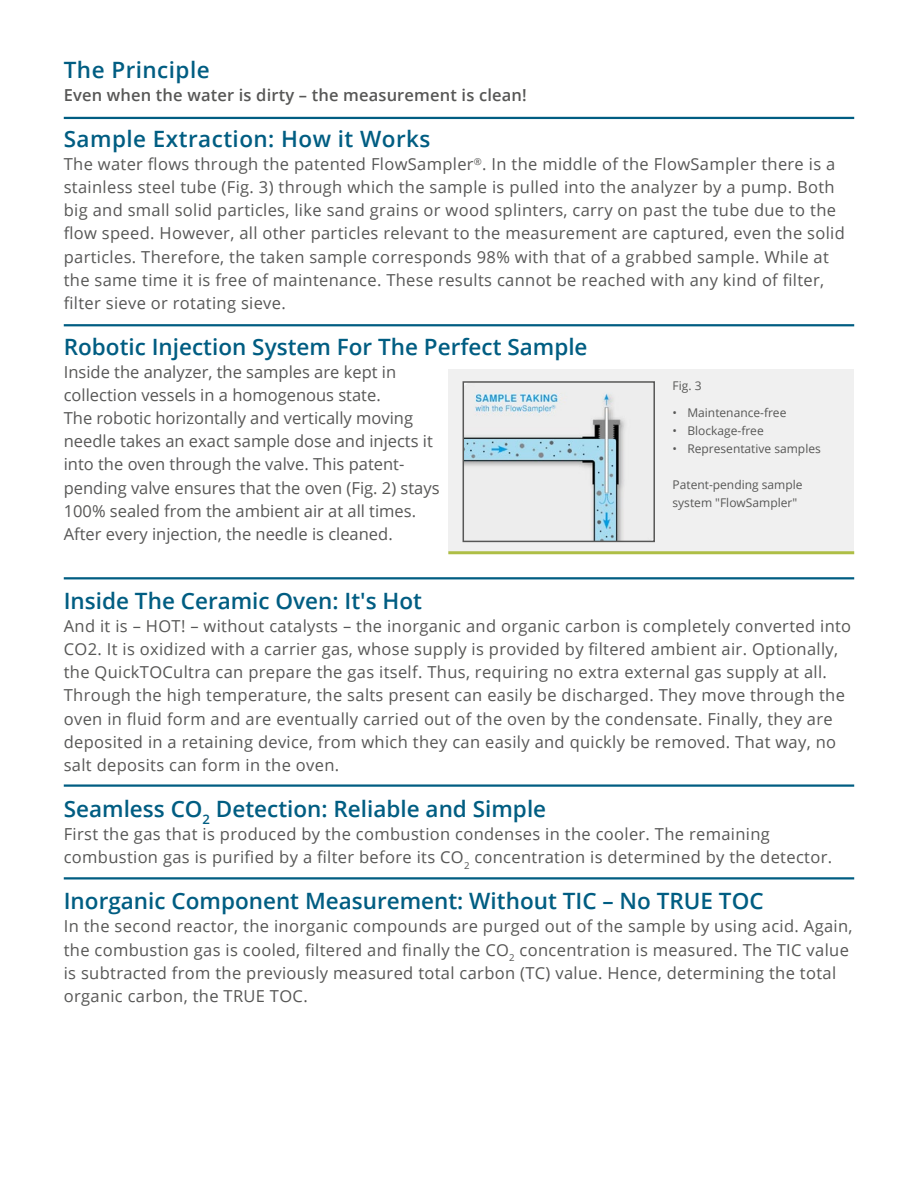
<style>
.page{position:relative;width:918px;height:1188px;background:#fff}
.page>*{position:absolute;margin:0;border:0;box-sizing:border-box;transform-origin:0 0}
.t1{font:600 22.5px "Open Sans";color:#005d82}
.t2{font:600 22.5px "Open Sans";letter-spacing:.02em;color:#005d82}
.t3{font:16.5px/23.1px "Open Sans";letter-spacing:.02em;color:#575756}
.t4{font:16.5px/23.1px "Open Sans";color:#575756}
.t5{font:600 16.5px "Open Sans";letter-spacing:.01em;color:#575756}
.t6{font:12px/18px "Open Sans";color:#575756}
</style>
<div class="page">
<hr style="left:64px;top:117px;width:790px;height:2px;background:#005d82">
<hr style="left:64px;top:324px;width:790px;height:2px;background:#005d82">
<hr style="left:64px;top:577px;width:790px;height:2px;background:#005d82">
<hr style="left:64px;top:784px;width:790px;height:3px;background:#005d82">
<hr style="left:64px;top:877px;width:790px;height:3px;background:#005d82">
<div style="left:448px;top:369px;width:406px;height:185px;background:#f0f0f0"></div>
<hr style="left:448px;top:551px;width:406px;height:3px;background:#aebe45">
<img style="left:466px;top:392px;width:159px;height:147px">
<div style="left:463px;top:381px;width:192px;height:161px;border:2px solid #575756"></div>
<h1 class="t2" style="left:64px;top:54px;width:148px">The Principle</h1>
<p class="t5" style="left:64px;top:84px;width:464px">Even when the water is dirty – the measurement is clean!</p>
<h1 class="t2" style="left:64px;top:123px;width:368px">Sample Extraction: How it Works</h1>
<p class="t3" style="left:64px;top:152px;width:783px">The water flows through the patented FlowSampler<sup>®</sup>. In the middle of the FlowSampler there is a stainless steel tube (Fig. 3) through which the sample is pulled into the analyzer by a pump. Both big and small solid particles, like sand grains or wood splinters, carry on past the tube due to the flow speed. However, all other particles relevant to the measurement are captured, even the solid particles. Therefore, the taken sample corresponds 98% with that of a grabbed sample. While at the same time it is free of maintenance. These results cannot be reached with any kind of filter, filter sieve or rotating sieve.</p>
<h1 class="t1" style="left:64px;top:331px;width:525px">Robotic Injection System For The Perfect Sample</h1>
<p class="t4" style="left:64px;top:360px;width:377px">Inside the analyzer, the samples are kept in collection vessels in a homogenous state.<br>The robotic horizontally and vertically moving needle takes an exact sample dose and injects it into the oven through the valve. This patent&shy;pending valve ensures that the oven (Fig. 2) stays 100% sealed from the ambient air at all times.<br>After every injection, the needle is cleaned.</p>
<p class="t6" style="left:673px;top:377px;width:30px">Fig. 3</p>
<p class="t6" style="left:673px;top:403px;width:115px">• Maintenance-free</p>
<p class="t6" style="left:673px;top:421px;width:93px">• Blockage-free</p>
<p class="t6" style="left:673px;top:439px;width:150px">• Representative samples</p>
<p class="t6" style="left:673px;top:475px;width:131px">Patent-pending sample system "FlowSampler"</p>
<h1 class="t1" style="left:64px;top:585px;width:360px">Inside The Ceramic Oven: It's Hot</h1>
<p class="t3" style="left:64px;top:614px;width:789px">And it is – HOT! – without catalysts – the inorganic and organic carbon is completely converted into CO2. It is oxidized with a carrier gas, whose supply is provided by filtered ambient air. Optionally, the QuickTOCultra can prepare the gas itself. Thus, requiring no extra external gas supply at all.<br>Through the high temperature, the salts present can easily be discharged. They move through the oven in fluid form and are eventually carried out of the oven by the condensate. Finally, they are deposited in a retaining device, from which they can easily and quickly be removed. That way, no salt deposits can form in the oven.</p>
<h1 class="t1" style="left:64px;top:793px;width:484px">Seamless CO<sub>2</sub> Detection: Reliable and Simple</h1>
<p class="t3" style="left:64px;top:822px;width:770px">First the gas that is produced by the combustion condenses in the cooler. The remaining combustion gas is purified by a filter before its CO<sub>2</sub> concentration is determined by the detector.</p>
<h1 class="t1" style="left:64px;top:886px;width:701px">Inorganic Component Measurement: Without TIC – No TRUE TOC</h1>
<p class="t3" style="left:64px;top:914px;width:790px">In the second reactor, the inorganic compounds are purged out of the sample by using acid. Again, the combustion gas is cooled, filtered and finally the CO<sub>2</sub> concentration is measured. The TIC value is subtracted from the previously measured total carbon (TC) value. Hence, determining the total organic carbon, the TRUE TOC.</p>
</div>
